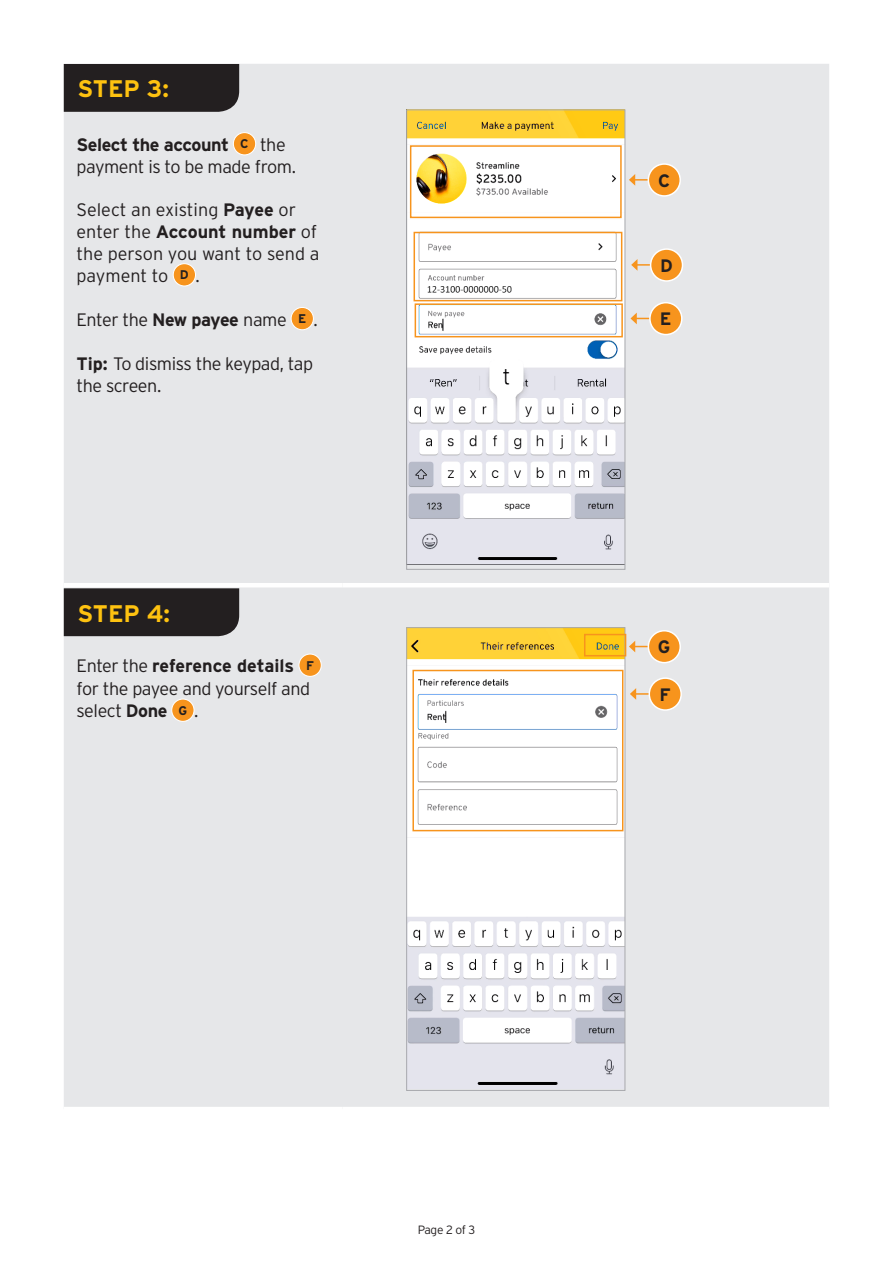
<style>
.page{position:relative;width:893px;height:1263px;background:#fff}
.page>*{position:absolute;margin:0;border:0;box-sizing:border-box;transform-origin:0 0}
.t1{font:700 24px "Interstate";color:#fec210}
.t2{font:300 18px/22.5px "Interstate";letter-spacing:-.025em;color:#231f20}
.t3{font:300 18px/21.9px "Interstate";color:#231f20}
.t4{font:700 18px "Interstate";color:#231f20}
.t5{font:300 12px "Interstate";letter-spacing:-.03em;color:#231f20}
.s1{font-weight:700}
.s2{font-weight:700;font-size:12.6px}
</style>
<div class="page">
<div style="left:64px;top:64px;width:765px;height:1043px;background:#e6e7e9"></div>
<hr style="left:64px;top:583px;width:278px;height:4px;background:#fff">
<hr style="left:342px;top:583px;width:487px;height:4px;background:#fff">
<div style="left:233px;top:133px;width:23px;height:22px;background:#f7941d;border-radius:50%"></div>
<div style="left:233px;top:132px;width:23px;height:23px;border:1px solid #fff;border-radius:50%"></div>
<div style="left:173px;top:264px;width:23px;height:22px;background:#f7941d;border-radius:50%"></div>
<div style="left:173px;top:263px;width:23px;height:23px;border:1px solid #fff;border-radius:50%"></div>
<div style="left:291px;top:307px;width:22px;height:23px;background:#f7941d;border-radius:50%"></div>
<div style="left:291px;top:307px;width:23px;height:23px;border:1px solid #fff;border-radius:50%"></div>
<div style="left:299px;top:654px;width:22px;height:22px;background:#f7941d;border-radius:50%"></div>
<div style="left:298px;top:653px;width:24px;height:24px;border:1px solid #fff;border-radius:50%"></div>
<div style="left:172px;top:699px;width:22px;height:22px;background:#f7941d;border-radius:50%"></div>
<div style="left:171px;top:698px;width:24px;height:24px;border:1px solid #fff;border-radius:50%"></div>
<div style="left:64px;top:64px;width:175px;height:48px;background:#231f20"></div>
<div style="left:64px;top:588px;width:175px;height:48px;background:#231f20"></div>
<img style="left:408px;top:111px;width:215px;height:453px">
<div style="left:406px;top:109px;width:219px;height:461px;border:1px solid #a8a9ad"></div>
<img style="left:408px;top:629px;width:215px;height:460px">
<div style="left:406px;top:627px;width:219px;height:464px;border:1px solid #a8a9ad"></div>
<div style="left:410px;top:145px;width:212px;height:73px;border:2px solid #f7941d"></div>
<div style="left:584px;top:634px;width:42px;height:22px;border:2px solid #f7941d"></div>
<svg style="left:629px;top:174px;width:20px;height:12px"></svg>
<div style="left:648px;top:164px;width:32px;height:32px;background:#f7941d;border-radius:50%"></div>
<div style="left:648px;top:163px;width:33px;height:34px;border:2px solid #fff;border-radius:50%"></div>
<svg style="left:629px;top:641px;width:20px;height:11px"></svg>
<div style="left:648px;top:631px;width:32px;height:32px;background:#f7941d;border-radius:50%"></div>
<div style="left:648px;top:630px;width:33px;height:33px;border:2px solid #fff;border-radius:50%"></div>
<div style="left:414px;top:232px;width:208px;height:69px;border:2px solid #f7941d"></div>
<div style="left:415px;top:303px;width:208px;height:34px;border:2px solid #f7941d"></div>
<svg style="left:630px;top:313px;width:20px;height:11px"></svg>
<div style="left:650px;top:303px;width:32px;height:32px;background:#f7941d;border-radius:50%"></div>
<div style="left:649px;top:302px;width:34px;height:33px;border:2px solid #fff;border-radius:50%"></div>
<svg style="left:631px;top:259px;width:20px;height:12px"></svg>
<div style="left:651px;top:249px;width:31px;height:32px;background:#f7941d;border-radius:50%"></div>
<div style="left:650px;top:248px;width:33px;height:34px;border:2px solid #fff;border-radius:50%"></div>
<div style="left:412px;top:670px;width:211px;height:161px;border:2px solid #f7941d"></div>
<svg style="left:630px;top:688px;width:19px;height:12px"></svg>
<div style="left:649px;top:678px;width:32px;height:32px;background:#f7941d;border-radius:50%"></div>
<div style="left:648px;top:677px;width:34px;height:34px;border:2px solid #fff;border-radius:50%"></div>
<h1 class="t1" style="left:78px;top:76px;width:93px">STEP 3:</h1>
<p class="t2" style="left:77px;top:133px;width:221px"><span class="s1">Select the account</span> <span class="s2">C</span> the payment is to be made from.</p>
<p class="t3" style="left:77px;top:199px;width:245px">Select an existing <span class="s1">Payee</span> or enter the <span class="s1">Account number</span> of the person you want to send a payment to <span class="s2">D</span> .</p>
<p class="t2" style="left:77px;top:308px;width:243px">Enter the <span class="s1">New payee</span> name <span class="s2">E</span> .</p>
<p class="t2" style="left:77px;top:352px;width:238px"><span class="s1">Tip:</span> To dismiss the keypad, tap the screen.</p>
<h1 class="t1" style="left:78px;top:600px;width:94px">STEP 4:</h1>
<p class="t2" style="left:77px;top:655px;width:239px">Enter the <span class="s1">reference details</span> <span class="s2">F </span>for the payee and yourself and select <span class="s1">Done</span> <span class="s2">G</span> .</p>
<p class="t4" style="left:658px;top:170px;width:14px">C</p>
<p class="t4" style="left:660px;top:255px;width:14px">D</p>
<p class="t4" style="left:660px;top:309px;width:13px">E</p>
<p class="t4" style="left:658px;top:637px;width:14px">G</p>
<p class="t4" style="left:659px;top:684px;width:13px">F</p>
<p class="t5" style="left:418px;top:1223px;width:59px">Page 2 of 3</p>
</div>
